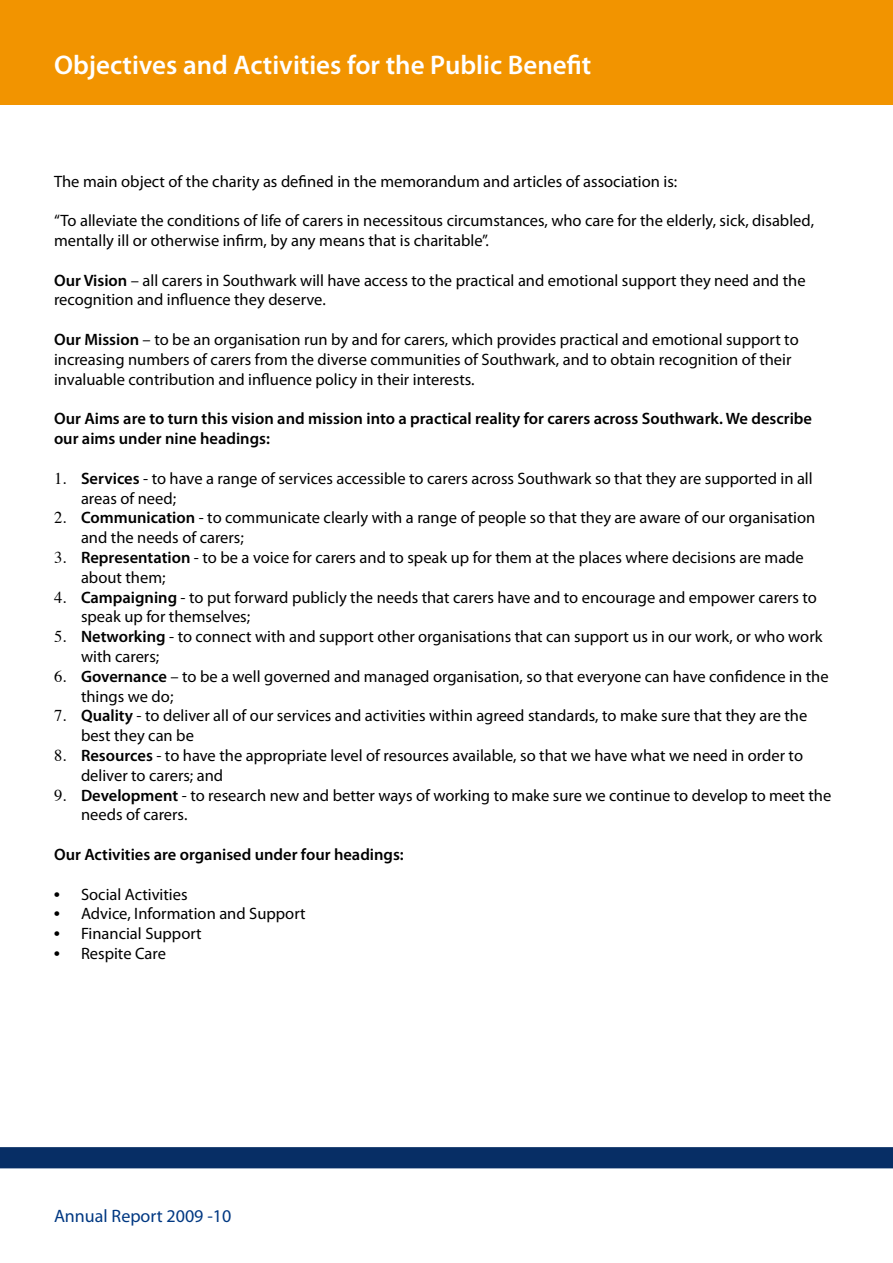
<style>
.page{position:relative;width:893px;height:1263px;background:#fff}
.page>*{position:absolute;margin:0;border:0;box-sizing:border-box;transform-origin:0 0}
.t1{font:600 27px "Myriad Pro";color:#fff}
.t2{font:18px "Myriad Pro";color:#003882}
.t3{font:16.5px/19.8px "Myriad Pro";color:#000}
.t4{font:600 16.5px/19.8px "Myriad Pro";color:#000}
.s1{font-weight:600}
.s2{font-family:"Times"}
</style>
<div class="page">
<div style="left:0;top:1147px;width:893px;height:21px;background:#072e65"></div>
<div style="left:0;top:0;width:893px;height:104px;background:#f29400"></div>
<h1 class="t1" style="left:54px;top:48px;width:539px">Objectives and Activities for the Public Benefit</h1>
<p class="t3" style="left:54px;top:171px;width:625px">The main object of the charity as defined in the memorandum and articles of association is:</p>
<p class="t3" style="left:54px;top:211px;width:762px">“To alleviate the conditions of life of carers in necessitous circumstances, who care for the elderly, sick, disabled, mentally ill or otherwise infirm, by any means that is charitable”.</p>
<p class="t3" style="left:54px;top:270px;width:753px"><span class="s1">Our Vision</span> – all carers in Southwark will have access to the practical and emotional support they need and the recognition and influence they deserve.</p>
<p class="t3" style="left:54px;top:329px;width:746px"><span class="s1">Our Mission</span> – to be an organisation run by and for carers, which provides practical and emotional support to increasing numbers of carers from the diverse communities of Southwark, and to obtain recognition of their invaluable contribution and influence policy in their interests.</p>
<p class="t4" style="left:54px;top:408px;width:760px">Our Aims are to turn this vision and mission into a practical reality for carers across Southwark. We describe our aims under nine headings:</p>
<p class="t3" style="left:81px;top:468px;width:733px;text-indent:-27px"><span class="s2">1.</span> <span class="s1">Services</span> - to have a range of services accessible to carers across Southwark so that they are supported in all areas of need;</p>
<p class="t3" style="left:81px;top:508px;width:736px;text-indent:-27px"><span class="s2">2.</span> <span class="s1">Communication</span> - to communicate clearly with a range of people so that they are aware of our organisation and the needs of carers;</p>
<p class="t3" style="left:81px;top:547px;width:724px;text-indent:-27px"><span class="s2">3.</span> <span class="s1">Representation</span> - to be a voice for carers and to speak up for them at the places where decisions are made about them;</p>
<p class="t3" style="left:81px;top:587px;width:737px;text-indent:-27px"><span class="s2">4.</span> <span class="s1">Campaigning</span> - to put forward publicly the needs that carers have and to encourage and empower carers to speak up for themselves;</p>
<p class="t3" style="left:81px;top:626px;width:743px;text-indent:-27px"><span class="s2">5.</span> <span class="s1">Networking</span> - to connect with and support other organisations that can support us in our work, or who work with carers;</p>
<p class="t3" style="left:81px;top:666px;width:749px;text-indent:-27px"><span class="s2">6.</span> <span class="s1">Governance</span> – to be a well governed and managed organisation, so that everyone can have confidence in the things we do;</p>
<p class="t3" style="left:81px;top:706px;width:728px;text-indent:-27px"><span class="s2">7.</span> <span class="s1">Quality</span> - to deliver all of our services and activities within agreed standards, to make sure that they are the best they can be</p>
<p class="t3" style="left:81px;top:745px;width:724px;text-indent:-27px"><span class="s2">8.</span> <span class="s1">Resources</span> - to have the appropriate level of resources available, so that we have what we need in order to deliver to carers; and</p>
<p class="t3" style="left:81px;top:785px;width:752px;text-indent:-27px"><span class="s2">9.</span> <span class="s1">Development</span> - to research new and better ways of working to make sure we continue to develop to meet the needs of carers.</p>
<p class="t4" style="left:54px;top:844px;width:351px">Our Activities are organised under four headings:</p>
<p class="t3" style="left:54px;top:884px;width:135px"><span class="s2">•</span> Social Activities</p>
<p class="t3" style="left:54px;top:904px;width:253px"><span class="s2">•</span> Advice, Information and Support</p>
<p class="t3" style="left:54px;top:923px;width:149px"><span class="s2">•</span> Financial Support</p>
<p class="t3" style="left:54px;top:943px;width:114px"><span class="s2">•</span> Respite Care</p>
<p class="t2" style="left:54px;top:1205px;width:179px">Annual Report 2009 -10</p>
</div>
